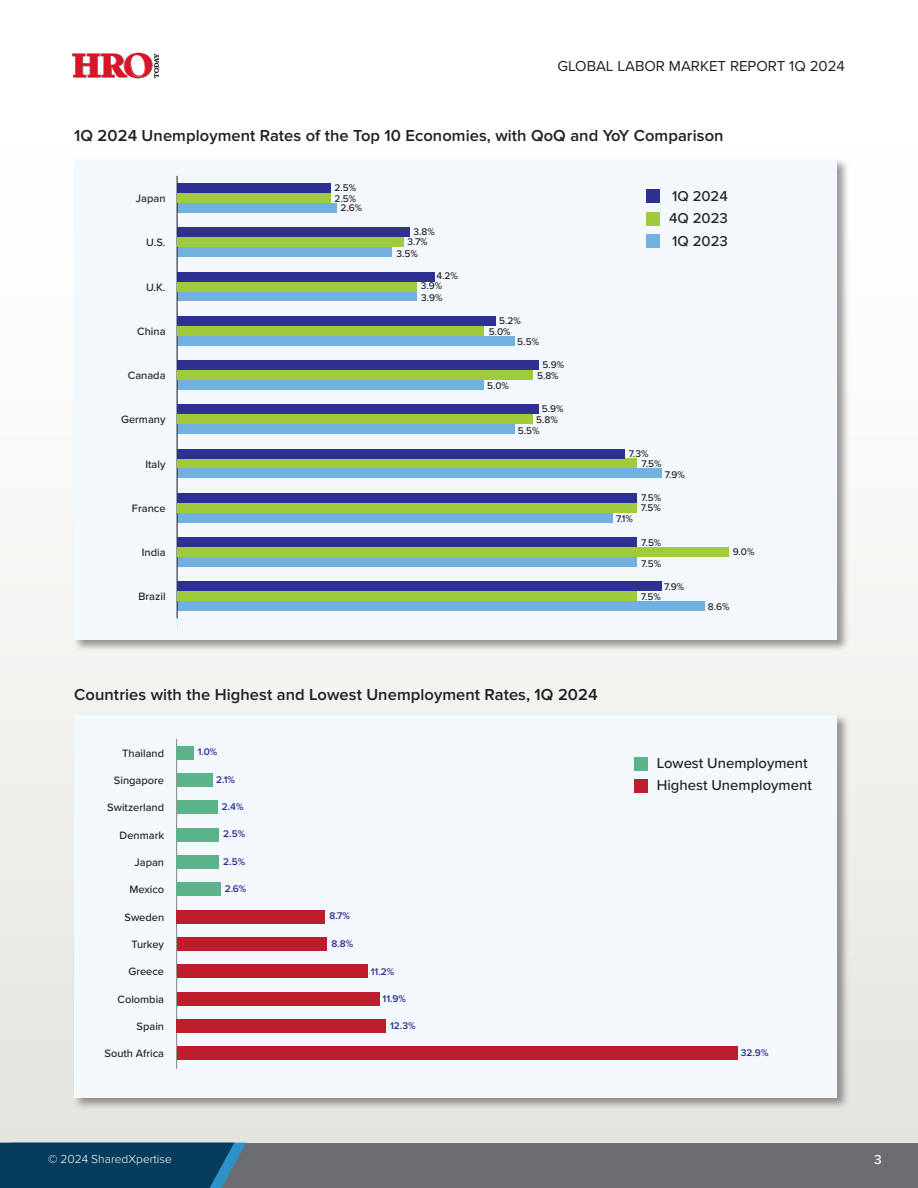
<style>
.page{position:relative;width:918px;height:1188px;background:#fff}
.page>*{position:absolute;margin:0;border:0;box-sizing:border-box;transform-origin:0 0}
.Chart_Titles{font:600 16.5px "Proxima Nova";letter-spacing:.005em;color:#231f20}
.t1{font:15px "Proxima Nova";color:#231f20}
.t2{font:500 14.85px/21.9px "Proxima Nova";color:#231f20}
.t3{font:500 13.5px "Proxima Nova";color:#fff}
.t4{font:300 12px "Proxima Nova";color:#fff}
.t5{font:500 11.1px "Proxima Nova";color:#231f20}
.t6{font:500 10.05px "Proxima Nova";color:#231f20}
.t7{font:600 10.05px "Proxima Nova";color:#2e3092}
</style>
<div class="page">
<div style="left:0;top:110px;width:918px;height:1078px;background:linear-gradient(to bottom,#fff,#e4e4de)"></div>
<div style="left:0;top:1143px;width:918px;height:45px;background:#6c6d70"></div>
<svg style="left:0;top:1143px;width:246px;height:45px;background:#0b4262"></svg>
<svg style="left:72px;top:53px;width:87px;height:25px"></svg>
<div style="left:73px;top:158px;width:777px;height:494px;background:#231f20;opacity:.45"></div>
<div style="left:74px;top:159px;width:763px;height:480px;background:#f3f8fc"></div>
<div style="left:177px;top:203px;width:159px;height:10px;background:#72b0e0"></div>
<div style="left:177px;top:247px;width:215px;height:10px;background:#72b0e0"></div>
<div style="left:177px;top:291px;width:239px;height:10px;background:#72b0e0"></div>
<div style="left:177px;top:336px;width:337px;height:10px;background:#72b0e0"></div>
<div style="left:177px;top:380px;width:307px;height:10px;background:#72b0e0"></div>
<div style="left:177px;top:424px;width:337px;height:10px;background:#72b0e0"></div>
<div style="left:177px;top:468px;width:484px;height:10px;background:#72b0e0"></div>
<div style="left:177px;top:513px;width:435px;height:10px;background:#72b0e0"></div>
<div style="left:177px;top:557px;width:460px;height:10px;background:#72b0e0"></div>
<div style="left:177px;top:601px;width:527px;height:10px;background:#72b0e0"></div>
<hr style="left:177px;top:176px;width:1px;height:442px;background:#231f20">
<div style="left:177px;top:193px;width:153px;height:10px;background:#9fcb3a"></div>
<div style="left:177px;top:237px;width:227px;height:10px;background:#9fcb3a"></div>
<div style="left:177px;top:282px;width:239px;height:9px;background:#9fcb3a"></div>
<div style="left:177px;top:326px;width:307px;height:10px;background:#9fcb3a"></div>
<div style="left:177px;top:370px;width:356px;height:10px;background:#9fcb3a"></div>
<div style="left:177px;top:414px;width:356px;height:10px;background:#9fcb3a"></div>
<div style="left:177px;top:459px;width:460px;height:9px;background:#9fcb3a"></div>
<div style="left:177px;top:503px;width:460px;height:10px;background:#9fcb3a"></div>
<div style="left:177px;top:547px;width:552px;height:10px;background:#9fcb3a"></div>
<div style="left:177px;top:591px;width:460px;height:10px;background:#9fcb3a"></div>
<div style="left:177px;top:183px;width:153px;height:10px;background:#2e3092"></div>
<div style="left:177px;top:227px;width:233px;height:10px;background:#2e3092"></div>
<div style="left:177px;top:272px;width:258px;height:10px;background:#2e3092"></div>
<div style="left:177px;top:316px;width:319px;height:10px;background:#2e3092"></div>
<div style="left:177px;top:360px;width:362px;height:10px;background:#2e3092"></div>
<div style="left:177px;top:404px;width:362px;height:10px;background:#2e3092"></div>
<div style="left:177px;top:449px;width:448px;height:10px;background:#2e3092"></div>
<div style="left:177px;top:493px;width:460px;height:10px;background:#2e3092"></div>
<div style="left:177px;top:537px;width:460px;height:10px;background:#2e3092"></div>
<div style="left:177px;top:581px;width:484px;height:10px;background:#2e3092"></div>
<div style="left:646px;top:234px;width:14px;height:14px;background:#72b0e0"></div>
<div style="left:646px;top:212px;width:14px;height:14px;background:#9fcb3a"></div>
<div style="left:646px;top:189px;width:14px;height:14px;background:#2e3092"></div>
<div style="left:73px;top:713px;width:777px;height:397px;background:#231f20;opacity:.45"></div>
<div style="left:74px;top:715px;width:763px;height:382px;background:#f3f8fc"></div>
<hr style="left:176px;top:739px;width:1px;height:330px;background:#808285">
<div style="left:177px;top:746px;width:17px;height:13px;background:#5bb38a"></div>
<div style="left:177px;top:773px;width:35px;height:14px;background:#5bb38a"></div>
<div style="left:177px;top:801px;width:41px;height:13px;background:#5bb38a"></div>
<div style="left:177px;top:828px;width:42px;height:13px;background:#5bb38a"></div>
<div style="left:177px;top:855px;width:42px;height:14px;background:#5bb38a"></div>
<div style="left:177px;top:883px;width:44px;height:13px;background:#5bb38a"></div>
<div style="left:177px;top:910px;width:148px;height:13px;background:#be1d2c"></div>
<div style="left:177px;top:937px;width:150px;height:14px;background:#be1d2c"></div>
<div style="left:177px;top:965px;width:191px;height:13px;background:#be1d2c"></div>
<div style="left:177px;top:992px;width:202px;height:13px;background:#be1d2c"></div>
<div style="left:177px;top:1019px;width:209px;height:14px;background:#be1d2c"></div>
<div style="left:177px;top:1047px;width:560px;height:13px;background:#be1d2c"></div>
<div style="left:634px;top:779px;width:13px;height:14px;background:#be1d2c"></div>
<div style="left:634px;top:757px;width:13px;height:13px;background:#5bb38a"></div>
<h2 class="t1" style="left:557px;top:55px;width:289px">GLOBAL LABOR MARKET REPORT 1Q 2024</h2>
<p class="Chart_Titles" style="left:74px;top:126px;width:651px">1Q 2024 Unemployment Rates of the Top 10 Economies, with QoQ and YoY Comparison</p>
<p class="t5" style="left:136px;top:190px;width:31px">Japan</p>
<p class="t5" style="left:146px;top:235px;width:21px">U.S.</p>
<p class="t5" style="left:146px;top:279px;width:21px">U.K.</p>
<p class="t5" style="left:137px;top:323px;width:30px">China</p>
<p class="t5" style="left:128px;top:367px;width:39px">Canada</p>
<p class="t5" style="left:121px;top:411px;width:46px">Germany</p>
<p class="t5" style="left:146px;top:456px;width:22px">Italy</p>
<p class="t5" style="left:132px;top:500px;width:35px">France</p>
<p class="t5" style="left:142px;top:544px;width:25px">India</p>
<p class="t5" style="left:139px;top:588px;width:29px">Brazil</p>
<p class="t6" style="left:335px;top:180px;width:23px">2.5%</p>
<p class="t6" style="left:335px;top:191px;width:23px">2.5%</p>
<p class="t6" style="left:341px;top:200px;width:23px">2.6%</p>
<p class="t6" style="left:413px;top:225px;width:23px">3.8%</p>
<p class="t6" style="left:408px;top:234px;width:22px">3.7%</p>
<p class="t6" style="left:396px;top:246px;width:23px">3.5%</p>
<p class="t6" style="left:436px;top:268px;width:23px">4.2%</p>
<p class="t6" style="left:421px;top:279px;width:23px">3.9%</p>
<p class="t6" style="left:421px;top:290px;width:23px">3.9%</p>
<p class="t6" style="left:499px;top:313px;width:23px">5.2%</p>
<p class="t6" style="left:489px;top:324px;width:23px">5.0%</p>
<p class="t6" style="left:517px;top:334px;width:23px">5.5%</p>
<p class="t6" style="left:543px;top:357px;width:23px">5.9%</p>
<p class="t6" style="left:487px;top:378px;width:23px">5.0%</p>
<p class="t6" style="left:537px;top:368px;width:23px">5.8%</p>
<p class="t6" style="left:542px;top:402px;width:23px">5.9%</p>
<p class="t6" style="left:536px;top:412px;width:23px">5.8%</p>
<p class="t6" style="left:518px;top:423px;width:23px">5.5%</p>
<p class="t2" style="left:672px;top:184px;width:57px">1Q 2024</p>
<p class="t2" style="left:669px;top:207px;width:60px">4Q 2023</p>
<p class="t2" style="left:672px;top:230px;width:57px">1Q 2023</p>
<p class="t6" style="left:629px;top:446px;width:21px">7.3%</p>
<p class="t6" style="left:641px;top:490px;width:22px">7.5%</p>
<p class="t6" style="left:642px;top:456px;width:22px">7.5%</p>
<p class="t6" style="left:641px;top:500px;width:22px">7.5%</p>
<p class="t6" style="left:665px;top:467px;width:22px">7.9%</p>
<p class="t6" style="left:616px;top:511px;width:18px">7.1%</p>
<p class="t6" style="left:641px;top:535px;width:22px">7.5%</p>
<p class="t6" style="left:641px;top:556px;width:22px">7.5%</p>
<p class="t6" style="left:664px;top:579px;width:22px">7.9%</p>
<p class="t6" style="left:641px;top:589px;width:22px">7.5%</p>
<p class="t6" style="left:733px;top:544px;width:23px">9.0%</p>
<p class="t6" style="left:708px;top:599px;width:23px">8.6%</p>
<p class="Chart_Titles" style="left:74px;top:685px;width:525px">Countries with the Highest and Lowest Unemployment Rates, 1Q 2024</p>
<p class="t5" style="left:122px;top:745px;width:44px">Thailand</p>
<p class="t5" style="left:114px;top:772px;width:52px">Singapore</p>
<p class="t5" style="left:107px;top:799px;width:58px">Switzerland</p>
<p class="t5" style="left:120px;top:827px;width:46px">Denmark</p>
<p class="t5" style="left:135px;top:854px;width:31px">Japan</p>
<p class="t5" style="left:129px;top:881px;width:36px">Mexico</p>
<p class="t5" style="left:125px;top:909px;width:41px">Sweden</p>
<p class="t5" style="left:132px;top:936px;width:34px">Turkey</p>
<p class="t5" style="left:128px;top:963px;width:37px">Greece</p>
<p class="t5" style="left:118px;top:991px;width:48px">Colombia</p>
<p class="t5" style="left:137px;top:1018px;width:29px">Spain</p>
<p class="t5" style="left:105px;top:1045px;width:61px">South Africa</p>
<p class="t7" style="left:198px;top:746px;width:21px">1.0%</p>
<p class="t7" style="left:216px;top:774px;width:20px">2.1%</p>
<p class="t7" style="left:222px;top:801px;width:23px">2.4%</p>
<p class="t7" style="left:223px;top:828px;width:23px">2.5%</p>
<p class="t7" style="left:223px;top:855px;width:23px">2.5%</p>
<p class="t7" style="left:225px;top:883px;width:23px">2.6%</p>
<p class="t7" style="left:330px;top:910px;width:22px">8.7%</p>
<p class="t7" style="left:331px;top:937px;width:23px">8.8%</p>
<p class="t7" style="left:371px;top:966px;width:25px">11.2%</p>
<p class="t7" style="left:383px;top:993px;width:25px">11.9%</p>
<p class="t7" style="left:390px;top:1020px;width:27px">12.3%</p>
<p class="t2" style="left:657px;top:752px;width:157px">Lowest Unemployment<br>Highest Unemployment</p>
<p class="t7" style="left:741px;top:1047px;width:29px">32.9%</p>
<p class="t4" style="left:48px;top:1150px;width:125px">© 2024 SharedXpertise</p>
<p class="t3" style="left:874px;top:1149px;width:9px">3</p>
</div>
